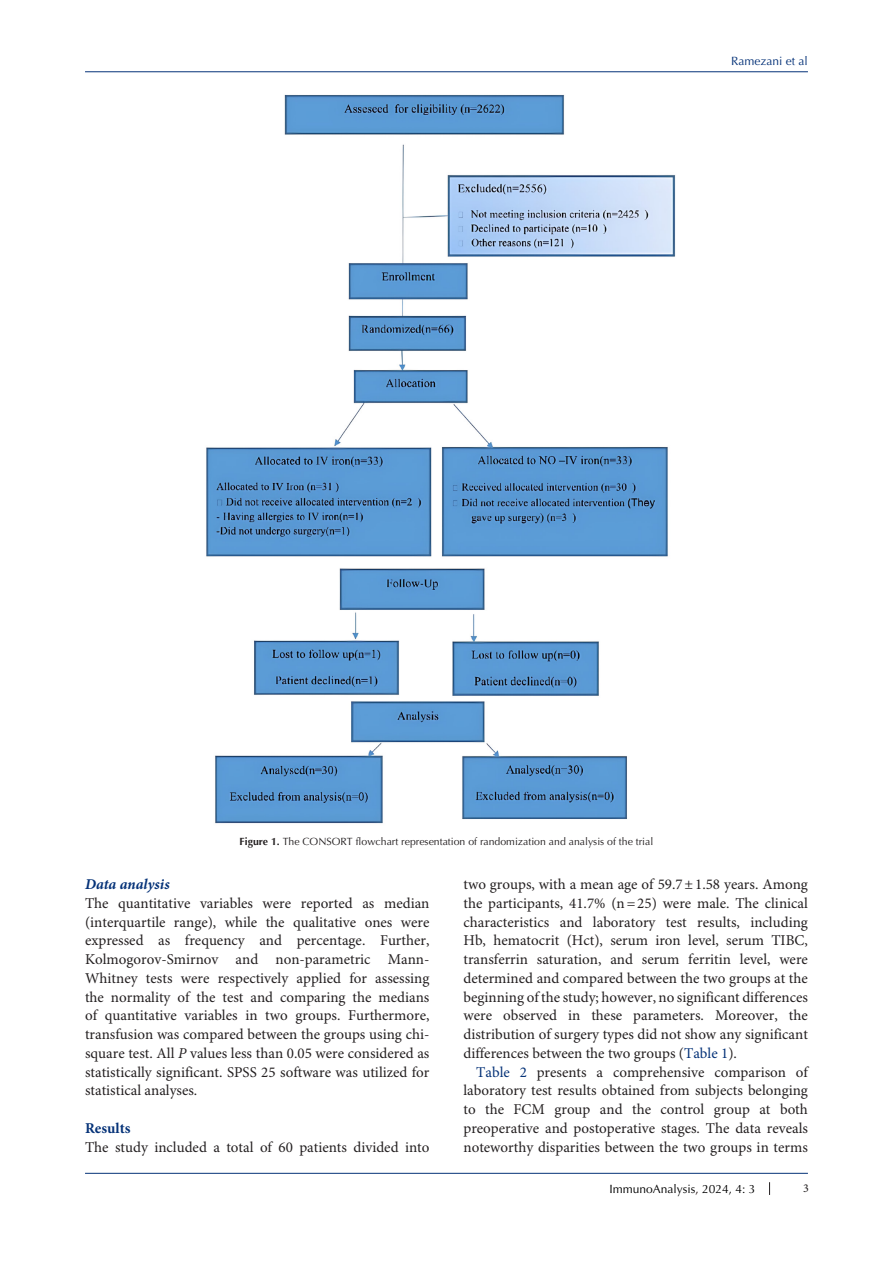
<style>
.page{position:relative;width:893px;height:1263px;background:#fff}
.page>*{position:absolute;margin:0;border:0;box-sizing:border-box;transform-origin:0 0}
.t1{font:15px/18.8px "Minion Pro";color:#231f20;text-align:justify}
.heading_1{font:italic 700 15px "Minion Pro";color:#053278}
.heading_1-2{font:700 15px "Minion Pro";color:#053278}
.t2{font:12px "Optima LT Std";color:#000}
.t3{font:12px "Optima LT Std";color:#053278}
.t4{font:12px "Minion Pro";color:#231f20}
.t5{font:10.5px "Optima LT Std";color:#231f20}
.s1{font-weight:700}
.s2{font-style:italic}
.s3{color:#053278}
.s4{color:#150000}
</style>
<div class="page">
<hr style="left:85px;top:71px;width:723px;height:1px;background:#053278">
<hr style="left:85px;top:1173px;width:723px;height:1px;background:#053278">
<svg style="left:769px;top:1182px;width:1px;height:13px"></svg>
<img style="left:206px;top:94px;width:470px;height:730px">
<p class="t3" style="left:731px;top:54px;width:78px">Ramezani et al</p>
<p class="t5" style="left:240px;top:835px;width:415px"><span class="s1">Figure 1.</span> The CONSORT flowchart representation of randomization and analysis of the trial</p>
<p class="heading_1" style="left:85px;top:873px;width:86px">Data analysis</p>
<p class="t1" style="left:85px;top:894px;width:346px">The quantitative variables were reported as median (interquartile range), while the qualitative ones were expressed as frequency and percentage. Further, Kolmogorov-Smirnov and non-parametric Mann-Whitney tests were respectively applied for assessing the normality of the test and comparing the medians of quantitative variables in two groups. Furthermore, transfusion was compared between the groups using chi&shy;square test. All <span class="s2">P</span> values less than 0.05 were considered as statistically significant. SPSS 25 software was utilized for statistical analyses.</p>
<p class="heading_1-2" style="left:85px;top:1117px;width:47px">Results</p>
<p class="t1" style="left:85px;top:1138px;width:346px">The study included a total of 60 patients divided into</p>
<p class="t1" style="left:463px;top:875px;width:346px">two groups, with a mean age of 59.7±1.58 years. Among the participants, 41.7% (n=25) were male. The clinical characteristics and laboratory test results, including Hb, hematocrit (Hct), serum iron level, serum TIBC, transferrin saturation, and serum ferritin level, were determined and compared between the two groups at the beginning of the study; however, no significant differences were observed in these parameters. Moreover, the distribution of surgery types did not show any significant differences between the two groups (<span class="s3">Table 1</span>).</p>
<p class="t1" style="left:463px;top:1063px;width:346px;text-indent:13px"><span class="s3">Table 2</span> presents a comprehensive comparison of laboratory test results obtained from subjects belonging to the FCM group and the control group at both preoperative and postoperative stages. The data reveals noteworthy disparities between the two groups in terms</p>
<p class="t2" style="left:609px;top:1181px;width:148px">ImmunoAnalysis<span class="s4">,</span> 2024, 4: 3</p>
<p class="t4" style="left:803px;top:1181px;width:7px">3</p>
</div>
